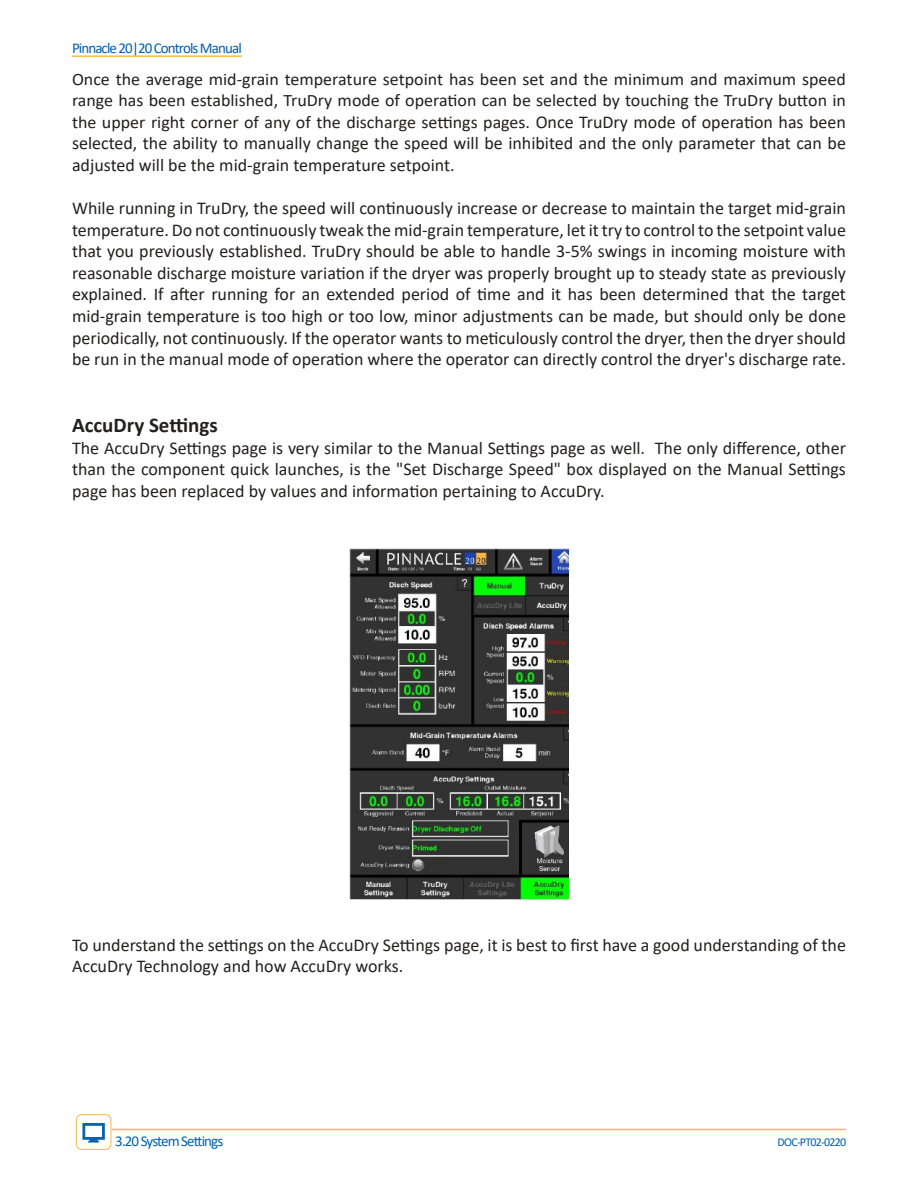
<style>
.page{position:relative;width:918px;height:1188px;background:#fff}
.page>*{position:absolute;margin:0;border:0;box-sizing:border-box;transform-origin:0 0}
.t1{font:700 21px "Calibri";color:#241f1f}
.t2{font:18px/21.6px "Calibri";color:#241f1f}
.t3{font:17.4px/21.3px "Calibri";color:#241f1f;text-align:justify}
.t4{font:15px "Calibri";letter-spacing:-.06em;color:#0060ae}
.t5{font:12px "Calibri";letter-spacing:-.06em;color:#0060ae}
.s1{font-size:18px}
</style>
<div class="page">
<hr style="left:72px;top:55px;width:170px;height:2px;background:#fcb84a">
<hr style="left:112px;top:1129px;width:734px;height:1px;background:#fcb84a">
<div style="left:76px;top:1114px;width:35px;height:36px;border:1px solid #fab64a;border-radius:5px"></div>
<svg style="left:83px;top:1123px;width:22px;height:20px"></svg>
<img style="left:349px;top:549px;width:220px;height:350px">
<p class="t4" style="left:72px;top:38px;width:171px">Pinnacle 20|20 Controls Manual</p>
<p class="t3" style="left:72px;top:68px;width:776px">Once the average mid-grain temperature setpoint has been set and the minimum and maximum speed range has been established, TruDry mode of operation can be selected by touching the TruDry button in the upper right corner of any of the discharge settings pages. <span class="s1">Once TruDry mode of operation has been</span></p>
<p class="t2" style="left:72px;top:132px;width:775px">selected, the ability to manually change the speed will be inhibited and the only parameter that can be adjusted will be the mid-grain temperature setpoint.</p>
<p class="t2" style="left:72px;top:197px;width:775px;text-align:justify">While running in TruDry, the speed will continuously increase or decrease to maintain the target mid-grain temperature. Do not continuously tweak the mid-grain temperature, let it try to control to the setpoint value that you previously established. TruDry should be able to handle 3-5% swings in incoming moisture with reasonable discharge moisture variation if the dryer was properly brought up to steady state as previously explained. If after running for an extended period of time and it has been determined that the target mid-grain temperature is too high or too low, minor adjustments can be made, but should only be done periodically, not continuously. If the operator wants to meticulously control the dryer, then the dryer should be run in the manual mode of operation where the operator can directly control the dryer's discharge rate.</p>
<p class="t1" style="left:72px;top:410px;width:147px">AccuDry Settings</p>
<p class="t2" style="left:72px;top:437px;width:776px;text-align:justify">The AccuDry Settings page is very similar to the Manual Settings page as well. The only difference, other than the component quick launches, is the "Set Discharge Speed" box displayed on the Manual Settings page has been replaced by values and information pertaining to AccuDry.</p>
<p class="t2" style="left:72px;top:933px;width:775px">To understand the settings on the AccuDry Settings page, it is best to first have a good understanding of the<br>AccuDry Technology and how AccuDry works.</p>
<p class="t4" style="left:115px;top:1130px;width:109px">3.20 System Settings</p>
<p class="t5" style="left:777px;top:1133px;width:70px">DOC-PT02-0220</p>
</div>
